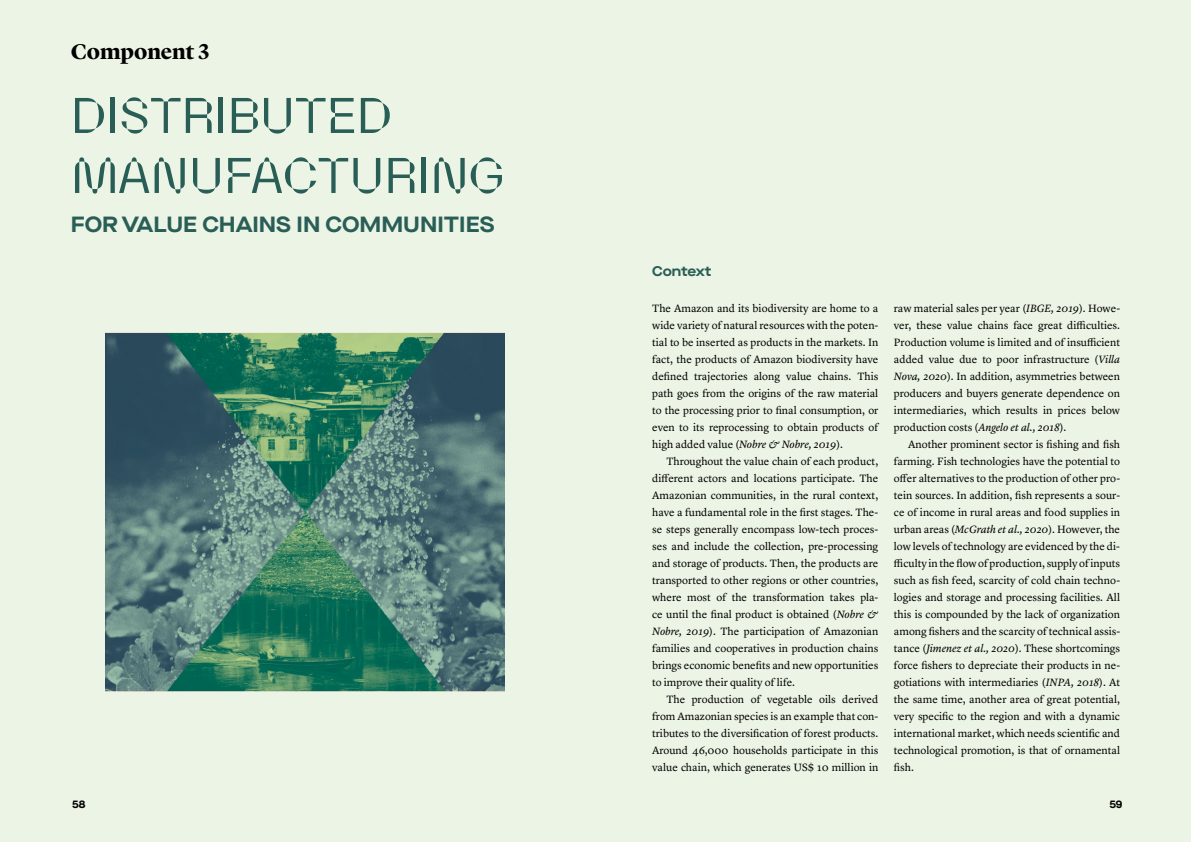
<style>
.page{position:relative;width:1191px;height:842px;background:#ecf4e5}
.page>*{position:absolute;margin:0;border:0;box-sizing:border-box;transform-origin:0 0}
.t1{font:50px/60px "Parabole";letter-spacing:.005em;color:#295e57}
.t2{font:700 expanded 22px "Maison Neue";color:#295e57}
.t3{font:700 22px "Lyon Display";letter-spacing:-.005em;color:#000}
.t4{font:700 expanded 14px "Maison Neue";letter-spacing:-.005em;color:#295e57}
.t5{font:11px/17px "Lyon Text";color:#000;text-align:justify}
.t6{font:700 11px "Maison Neue";color:#000}
.s1{font-style:italic}
</style>
<div class="page">
<img style="left:105px;top:333px;width:399px;height:358px">
<h2 class="t3" style="left:71px;top:35px;width:140px">Component 3</h2>
<h1 class="t1" style="left:71px;top:85px;width:434px">DISTRIBUTED<br>MANUFACTURING</h1>
<h2 class="t2" style="left:71px;top:209px;width:425px">FOR VALUE CHAINS IN COMMUNITIES</h2>
<p class="t4" style="left:652px;top:261px;width:61px">Context</p>
<p class="t5" style="left:652px;top:299px;width:228px">The Amazon and its biodiversity are home to a wide variety of natural resources with the poten&shy;tial to be inserted as products in the markets. In fact, the products of Amazon biodiversity have defined trajectories along value chains. This path goes from the origins of the raw material to the processing prior to final consumption, or even to its reprocessing to obtain products of high added value (<span class="s1">Nobre &amp; Nobre, 2019</span>).</p>
<p class="t5" style="left:652px;top:452px;width:228px;text-indent:14px">Throughout the value chain of each product, different actors and locations participate. The Amazonian communities, in the rural context, have a fundamental role in the first stages. The&shy;se steps generally encompass low-tech proces&shy;ses and include the collection, pre-processing and storage of products. Then, the products are transported to other regions or other countries, where most of the transformation takes pla&shy;ce until the final product is obtained (<span class="s1">Nobre &amp; Nobre, 2019</span>). The participation of Amazonian families and cooperatives in production chains brings economic benefits and new opportunities to improve their quality of life.</p>
<p class="t5" style="left:652px;top:689px;width:228px;text-indent:14px">The production of vegetable oils derived from Amazonian species is an example that con&shy;tributes to the diversification of forest products.<br>Around 46,000 households participate in this value chain, which generates US$ 10 million in</p>
<p class="t5" style="left:894px;top:298px;width:228px">raw material sales per year (<span class="s1">IBGE, 2019</span>). Howe&shy;ver, these value chains face great difficulties.<br>Production volume is limited and of insufficient added value due to poor infrastructure (<span class="s1">Villa Nova, 2020</span>). In addition, asymmetries between producers and buyers generate dependence on intermediaries, which results in prices below production costs (<span class="s1">Angelo et al., 2018</span>).</p>
<p class="t5" style="left:894px;top:434px;width:228px;text-indent:14px">Another prominent sector is fishing and fish farming. Fish technologies have the potential to offer alternatives to the production of other pro&shy;tein sources. In addition, fish represents a sour&shy;ce of income in rural areas and food supplies in urban areas (<span class="s1">McGrath et al., 2020</span>). However, the low levels of technology are evidenced by the di&shy;fficulty in the flow of production, supply of inputs such as fish feed, scarcity of cold chain techno&shy;logies and storage and processing facilities. All this is compounded by the lack of organization among fishers and the scarcity of technical assis&shy;tance (<span class="s1">Jimenez et al., 2020</span>). These shortcomings force fishers to depreciate their products in ne&shy;gotiations with intermediaries (<span class="s1">INPA, 2018</span>). At the same time, another area of great potential, very specific to the region and with a dynamic international market, which needs scientific and technological promotion, is that of ornamental fish.</p>
<p class="t6" style="left:72px;top:796px;width:15px">58</p>
<p class="t6" style="left:1109px;top:796px;width:15px">59</p>
</div>
